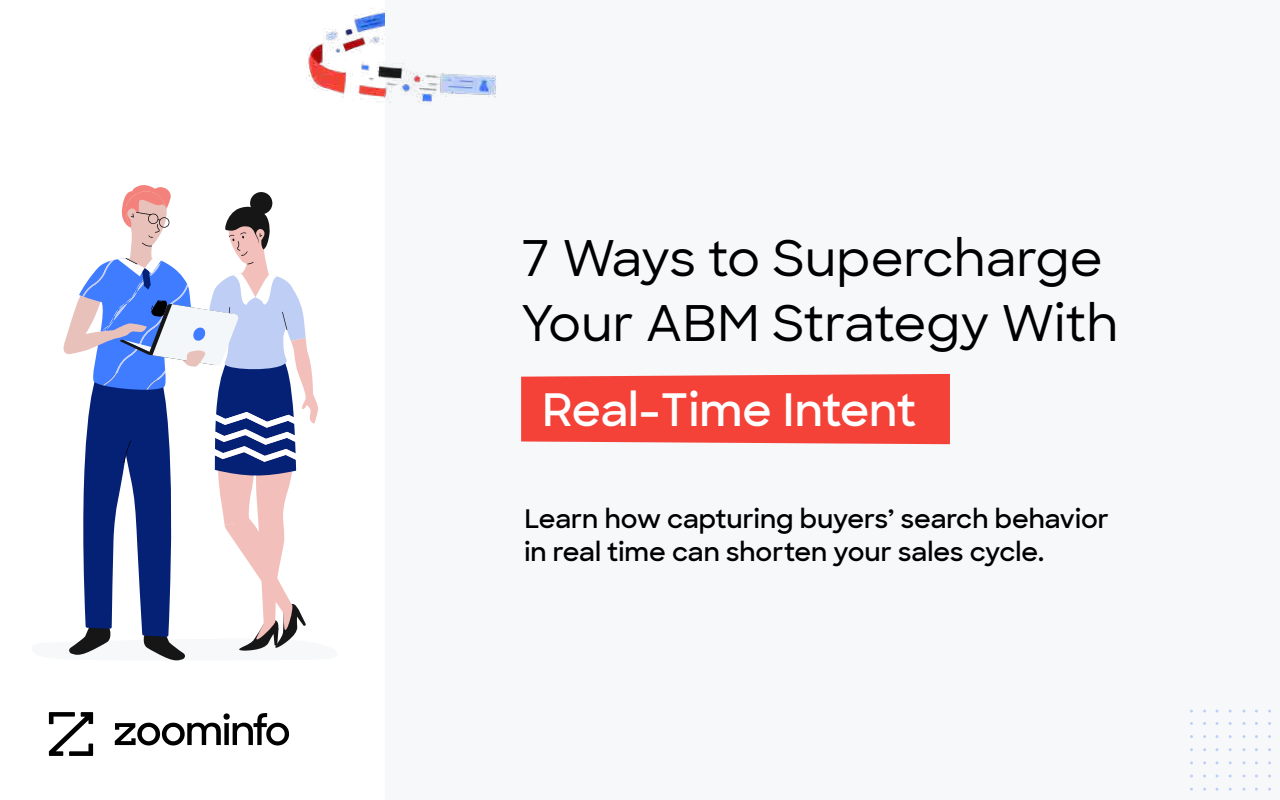
<style>
.page{position:relative;width:1280px;height:800px;background:#fff}
.page>*{position:absolute;margin:0;border:0;box-sizing:border-box;transform-origin:0 0}
.t1{font:500 50px/65px "Sharp Sans";color:#000}
.t2{font:600 45.5px "Sharp Sans";letter-spacing:-.005em;color:#fff}
.t3{font:600 26px/33px "Sharp Sans";color:#000}
</style>
<div class="page">
<img style="left:354px;top:8px;width:31px;height:20px">
<div style="left:386px;top:0;width:894px;height:800px;background:#f6f8fa"></div>
<div style="left:521px;top:374px;width:429px;height:70px;background:#f44238"></div>
<svg style="left:49px;top:712px;width:240px;height:44px"></svg>
<img style="left:306px;top:28px;width:190px;height:76px">
<svg style="left:63px;top:185px;width:255px;height:475px"></svg>
<h1 class="t1" style="left:521px;top:224px;width:599px">7 Ways to Supercharge<br>Your ABM Strategy With</h1>
<h2 class="t2" style="left:542px;top:376px;width:375px">Real-Time Intent</h2>
<p class="t3" style="left:524px;top:501px;width:586px">Learn how capturing buyers’ search behavior in real time can shorten your sales cycle.</p>
</div>
